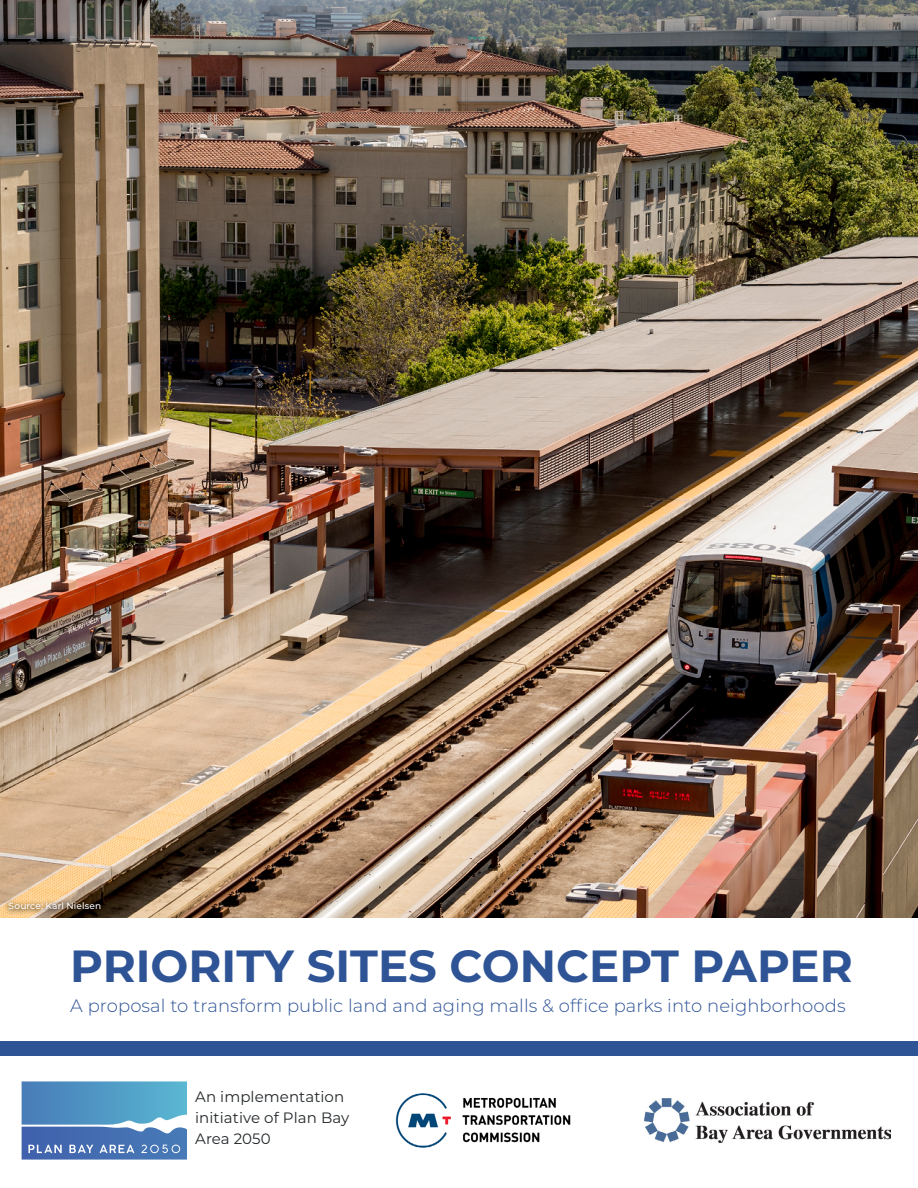
<style>
.page{position:relative;width:918px;height:1188px;background:#fff}
.page>*{position:absolute;margin:0;border:0;box-sizing:border-box;transform-origin:0 0}
.t1{font:700 45px "Montserrat";color:#2f5496}
.t2{font:300 18px "Montserrat";letter-spacing:.005em;color:#2f5496}
.t3{font:15px/21px "Montserrat";letter-spacing:.005em;color:#24282a}
.t4{font:500 9px "Montserrat";letter-spacing:.015em;color:#fff}
</style>
<div class="page">
<img style="left:0;top:0;width:918px;height:918px">
<img style="left:645px;top:1098px;width:246px;height:45px">
<img style="left:395px;top:1093px;width:176px;height:55px">
<svg style="left:3px;top:897px;width:103px;height:18px;background:#937856"></svg>
<svg style="left:22px;top:1081px;width:165px;height:79px;background:#5e93c3"></svg>
<div style="left:0;top:1042px;width:918px;height:14px;background:#2f5496"></div>
<p class="t4" style="left:9px;top:900px;width:94px">Source: Karl Nielsen</p>
<h1 class="t1" style="left:70px;top:934px;width:784px">PRIORITY SITES CONCEPT PAPER</h1>
<p class="t2" style="left:70px;top:993px;width:777px">A proposal to transform public land and aging malls &amp; office parks into neighborhoods</p>
<p class="t3" style="left:195px;top:1086px;width:156px">An implementation initiative of Plan Bay<br>Area 2050</p>
</div>
